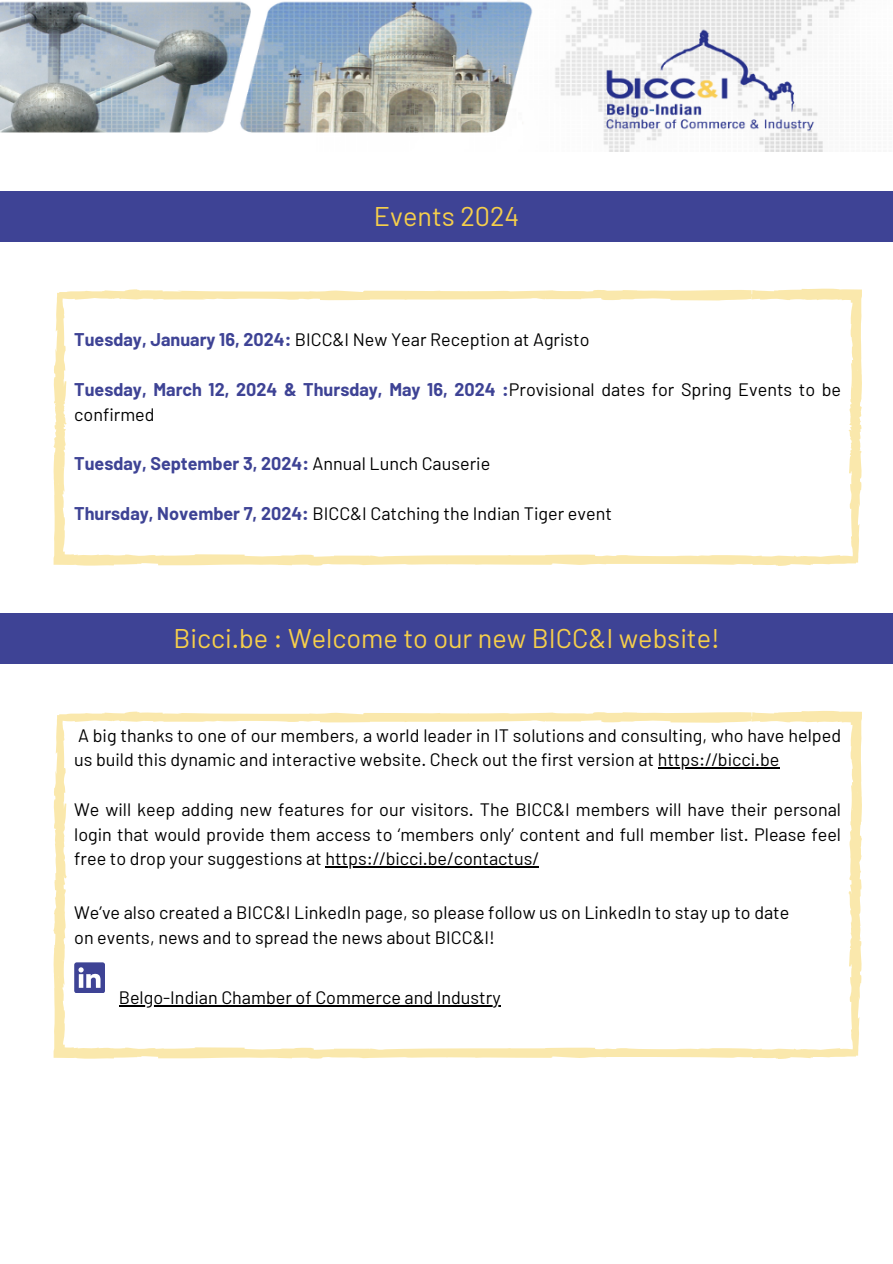
<style>
.page{position:relative;width:893px;height:1264px;background:#fff}
.page>*{position:absolute;margin:0;border:0;box-sizing:border-box;transform-origin:0 0}
.t1{font:27px "Barlow";color:#f6cf4b}
.t2{font:18px/24.8px "Barlow";color:#000}
.t3{font:700 18px "Barlow";color:#3e4395}
.s1{font-weight:700;color:#3e4395}
.s2{font-weight:400;color:#000}
</style>
<div class="page">
<div style="left:0;top:191px;width:892px;height:50px;background:#3e4395"></div>
<svg style="left:53px;top:289px;width:809px;height:276px"></svg>
<img style="left:0;top:0;width:855px;height:151px">
<div style="left:0;top:613px;width:892px;height:50px;background:#3e4395"></div>
<svg style="left:53px;top:711px;width:809px;height:347px"></svg>
<svg style="left:74px;top:962px;width:31px;height:30px"></svg>
<hr style="left:657px;top:767px;width:122px;height:1px;background:#000">
<hr style="left:325px;top:866px;width:214px;height:1px;background:#000">
<hr style="left:119px;top:1004px;width:381px;height:2px;background:#000">
<p class="t1" style="left:374px;top:199px;width:147px">Events 2024</p>
<p class="t2" style="left:74px;top:327px;width:517px"><span class="s1">Tuesday, January 16, 2024:</span> BICC&amp;I New Year Reception at Agristo</p>
<p class="t2" style="left:74px;top:376px;width:768px"><span class="s1">Tuesday, March 12, 2024 &amp; Thursday, May 16, 2024 :</span>Provisional dates for Spring Events to be confirmed</p>
<p class="t3" style="left:74px;top:452px;width:417px">Tuesday, September 3, 2024: <span class="s2">Annual Lunch Causerie</span></p>
<p class="t2" style="left:74px;top:500px;width:539px"><span class="s1">Thursday, November 7, 2024:</span> BICC&amp;I Catching the Indian Tiger event</p>
<p class="t1" style="left:173px;top:621px;width:548px">Bicci.be : Welcome to our new BICC&amp;I website!</p>
<p class="t2" style="left:74px;top:722px;width:768px">A big thanks to one of our members, a world leader in IT solutions and consulting, who have helped us build this dynamic and interactive website. Check out the first version at https://bicci.be</p>
<p class="t2" style="left:74px;top:796px;width:768px;text-align:justify">We will keep adding new features for our visitors. The BICC&amp;I members will have their personal login that would provide them access to ‘members only’ content and full member list. Please feel free to drop your suggestions at https://bicci.be/contactus/</p>
<p class="t2" style="left:74px;top:899px;width:716px">We’ve also created a BICC&amp;I LinkedIn page, so please follow us on LinkedIn to stay up to date</p>
<p class="t2" style="left:74px;top:924px;width:422px">on events, news and to spread the news about BICC&amp;I!</p>
<p class="t2" style="left:119px;top:984px;width:383px">Belgo-Indian Chamber of Commerce and Industry</p>
</div>
